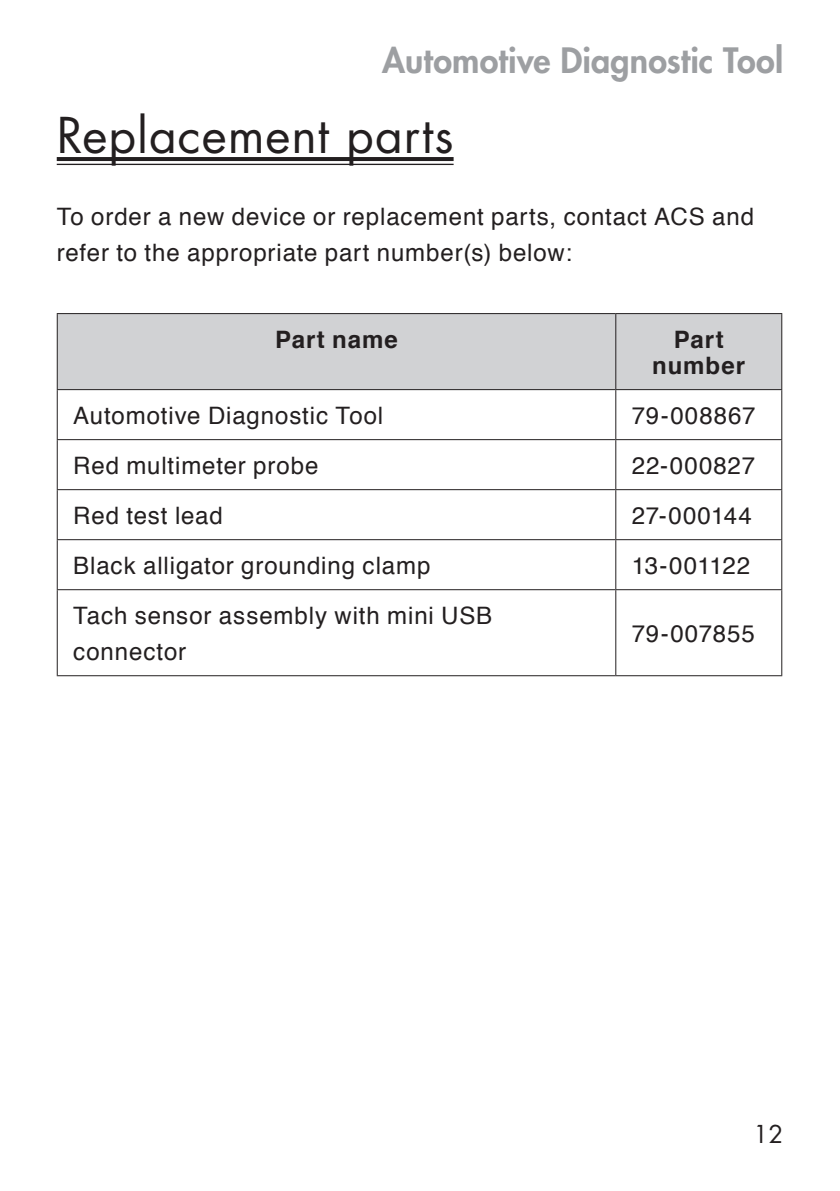
<style>
.page{position:relative;width:840px;height:1191px;background:#fff}
.page>*{position:absolute;margin:0;border:0;box-sizing:border-box;transform-origin:0 0}
.Primary_Header{font:48px "Futura Std";letter-spacing:.02em;color:#231f20}
.t1{font:800 34px "Futura Std";letter-spacing:.005em;color:#9d9fa2}
.Body{font:24px/36px "Helvetica";letter-spacing:.035em;color:#231f20}
.Table_heads{font:700 24px/26px "Helvetica";letter-spacing:.04em;color:#231f20;text-align:center}
.Body-2{font:24px "Helvetica";color:#231f20}
.t2{font:24px "Futura Std";color:#231f20}
</style>
<div class="page">
<hr style="left:57px;top:157px;width:396px;height:4px;background:#231f20">
<hr style="left:57px;top:164px;width:396px;height:1px;background:#231f20">
<div style="left:58px;top:314px;width:722px;height:75px;background:#d1d2d4"></div>
<hr style="left:57px;top:313px;width:558px;height:1px;background:#231f20">
<hr style="left:57px;top:314px;width:1px;height:75px;background:#231f20">
<hr style="left:615px;top:313px;width:166px;height:1px;background:#231f20">
<hr style="left:614px;top:314px;width:2px;height:75px;background:#231f20">
<hr style="left:780px;top:314px;width:2px;height:75px;background:#231f20">
<hr style="left:57px;top:389px;width:558px;height:1px;background:#231f20">
<hr style="left:57px;top:390px;width:1px;height:49px;background:#231f20">
<hr style="left:615px;top:389px;width:166px;height:1px;background:#231f20">
<hr style="left:614px;top:390px;width:2px;height:49px;background:#231f20">
<hr style="left:780px;top:390px;width:2px;height:49px;background:#231f20">
<hr style="left:57px;top:439px;width:558px;height:1px;background:#231f20">
<hr style="left:57px;top:440px;width:1px;height:49px;background:#231f20">
<hr style="left:615px;top:439px;width:166px;height:1px;background:#231f20">
<hr style="left:614px;top:440px;width:2px;height:49px;background:#231f20">
<hr style="left:780px;top:440px;width:2px;height:49px;background:#231f20">
<hr style="left:57px;top:489px;width:558px;height:1px;background:#231f20">
<hr style="left:57px;top:490px;width:1px;height:49px;background:#231f20">
<hr style="left:615px;top:489px;width:166px;height:1px;background:#231f20">
<hr style="left:614px;top:490px;width:2px;height:49px;background:#231f20">
<hr style="left:780px;top:490px;width:2px;height:49px;background:#231f20">
<hr style="left:57px;top:539px;width:558px;height:1px;background:#231f20">
<hr style="left:57px;top:540px;width:1px;height:49px;background:#231f20">
<hr style="left:615px;top:539px;width:166px;height:1px;background:#231f20">
<hr style="left:614px;top:540px;width:2px;height:49px;background:#231f20">
<hr style="left:780px;top:540px;width:2px;height:49px;background:#231f20">
<hr style="left:57px;top:589px;width:558px;height:1px;background:#231f20">
<hr style="left:57px;top:590px;width:1px;height:85px;background:#231f20">
<hr style="left:615px;top:589px;width:166px;height:1px;background:#231f20">
<hr style="left:614px;top:590px;width:2px;height:85px;background:#231f20">
<hr style="left:780px;top:590px;width:2px;height:85px;background:#231f20">
<hr style="left:57px;top:675px;width:558px;height:1px;background:#231f20">
<hr style="left:615px;top:675px;width:166px;height:1px;background:#231f20">
<h2 class="t1" style="left:382px;top:39px;width:402px">Automotive Diagnostic Tool</h2>
<p class="Primary_Header" style="left:57px;top:105px;width:398px">Replacement parts</p>
<p class="Body" style="left:57px;top:199px;width:698px">To order a new device or replacement parts, contact ACS and refer to the appropriate part number(s) below:</p>
<p class="Table_heads" style="left:275px;top:326px;width:124px">Part name</p>
<p class="Table_heads" style="left:652px;top:326px;width:94px">Part number</p>
<p class="Body" style="left:73px;top:398px;width:311px">Automotive Diagnostic Tool</p>
<p class="Body" style="left:631px;top:398px;width:125px">79-008867</p>
<p class="Body" style="left:73px;top:448px;width:246px">Red multimeter probe</p>
<p class="Body" style="left:631px;top:448px;width:125px">22-000827</p>
<p class="Body" style="left:73px;top:498px;width:151px">Red test lead</p>
<p class="Body" style="left:631px;top:498px;width:121px">27-000144</p>
<p class="Body" style="left:73px;top:548px;width:358px">Black alligator grounding clamp</p>
<p class="Body-2" style="left:631px;top:547px;width:120px">13-001122</p>
<p class="Body" style="left:73px;top:598px;width:420px">Tach sensor assembly with mini USB connector</p>
<p class="Body" style="left:631px;top:616px;width:125px">79-007855</p>
<p class="t2" style="left:753px;top:1118px;width:31px">12</p>
</div>
